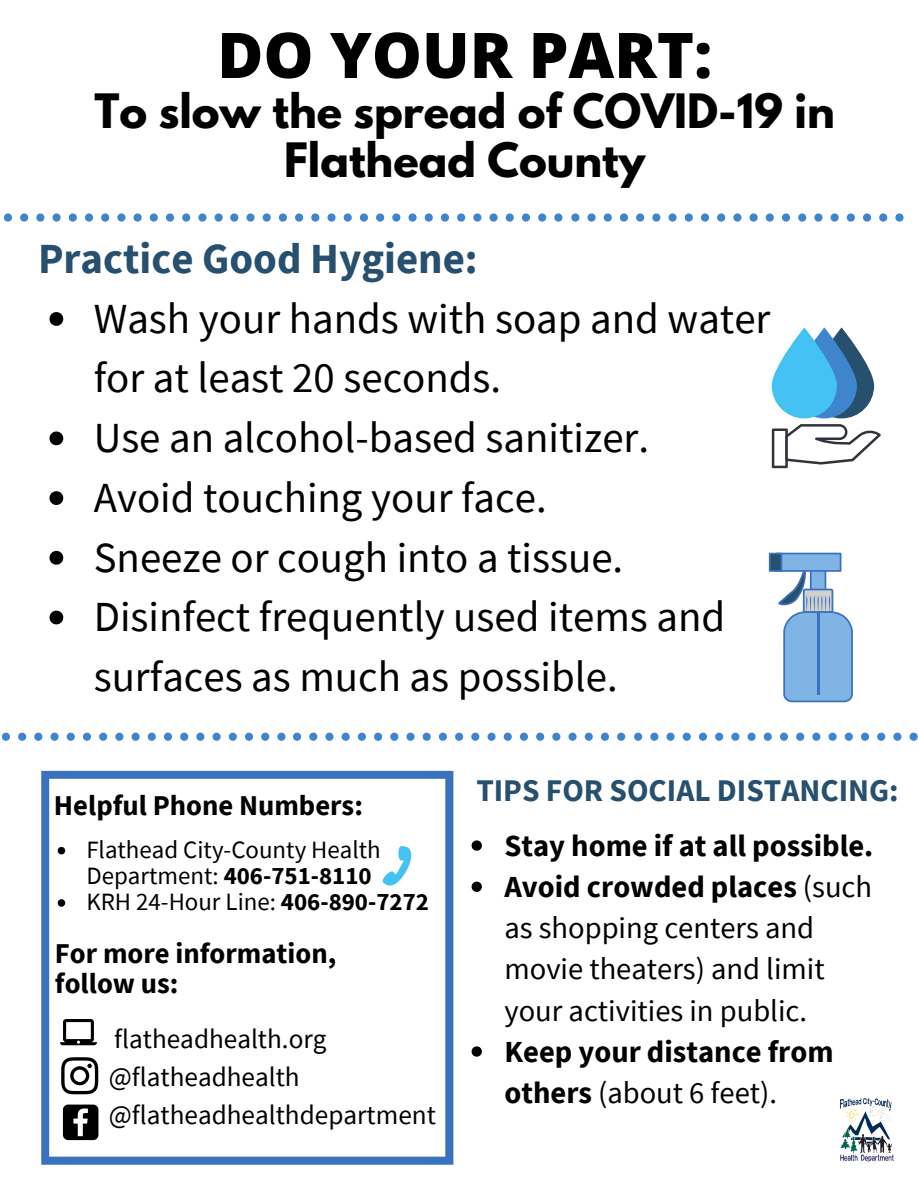
<style>
.page{position:relative;width:918px;height:1188px;background:#fff}
.page>*{position:absolute;margin:0;border:0;box-sizing:border-box;transform-origin:0 0}
.t1{font:800 63px "Open Sans";color:#000}
.t2{font:42.9px/59.7px "Source Sans Pro";color:#000}
.t3{font:700 42.9px "Source Sans Pro";color:#274f6e}
.t4{font:700 42px/49.7px "League Spartan";color:#000;text-align:center}
.t5{font:700 31.5px "Source Sans Pro";color:#274f6e}
.t6{font:30.6px/41.2px "Source Sans Pro";color:#000}
.t7{font:700 30.6px/41.2px "Source Sans Pro";color:#000}
.t8{font:700 28.65px/30.3px "Source Sans Pro";color:#000}
.t9{font:27.15px/38.1px "Source Sans Pro";color:#000}
.t10{font:24.9px/26.1px "Source Sans Pro";color:#000}
.s1{font-weight:700}
.s2{font-weight:400}
</style>
<div class="page">
<svg style="left:49px;top:312px;width:14px;height:14px"></svg>
<svg style="left:49px;top:431px;width:14px;height:14px"></svg>
<svg style="left:49px;top:491px;width:14px;height:14px"></svg>
<svg style="left:49px;top:551px;width:14px;height:14px"></svg>
<svg style="left:49px;top:611px;width:14px;height:13px"></svg>
<svg style="left:772px;top:424px;width:109px;height:44px"></svg>
<svg style="left:809px;top:327px;width:65px;height:91px;fill:#274f6e"></svg>
<svg style="left:792px;top:327px;width:65px;height:91px;background:#437db7"></svg>
<svg style="left:772px;top:327px;width:65px;height:91px;background:#5ac4f1"></svg>
<div style="left:776px;top:554px;width:65px;height:17px;background:#7fb4e5"></div>
<div style="left:776px;top:553px;width:65px;height:19px;border:2px solid #3972bf"></div>
<div style="left:770px;top:554px;width:11px;height:17px;background:#274f6e"></div>
<div style="left:769px;top:553px;width:13px;height:19px;border:2px solid #3972bf"></div>
<svg style="left:778px;top:568px;width:75px;height:134px"></svg>
<svg style="left:2px;top:733px;width:8px;height:8px"></svg>
<svg style="left:18px;top:733px;width:8px;height:8px"></svg>
<svg style="left:34px;top:733px;width:8px;height:8px"></svg>
<svg style="left:51px;top:733px;width:8px;height:8px"></svg>
<svg style="left:67px;top:733px;width:8px;height:8px"></svg>
<svg style="left:83px;top:733px;width:8px;height:8px"></svg>
<svg style="left:99px;top:733px;width:8px;height:8px"></svg>
<svg style="left:115px;top:733px;width:8px;height:8px"></svg>
<svg style="left:132px;top:733px;width:8px;height:8px"></svg>
<svg style="left:148px;top:733px;width:8px;height:8px"></svg>
<svg style="left:164px;top:733px;width:8px;height:8px"></svg>
<svg style="left:180px;top:733px;width:8px;height:8px"></svg>
<svg style="left:196px;top:733px;width:8px;height:8px"></svg>
<svg style="left:213px;top:733px;width:8px;height:8px"></svg>
<svg style="left:229px;top:733px;width:8px;height:8px"></svg>
<svg style="left:245px;top:733px;width:8px;height:8px"></svg>
<svg style="left:261px;top:733px;width:8px;height:8px"></svg>
<svg style="left:277px;top:733px;width:8px;height:8px"></svg>
<svg style="left:293px;top:733px;width:8px;height:8px"></svg>
<svg style="left:309px;top:733px;width:8px;height:8px"></svg>
<svg style="left:325px;top:733px;width:9px;height:8px"></svg>
<svg style="left:342px;top:733px;width:8px;height:8px"></svg>
<svg style="left:358px;top:733px;width:8px;height:8px"></svg>
<svg style="left:374px;top:733px;width:8px;height:8px"></svg>
<svg style="left:390px;top:733px;width:8px;height:8px"></svg>
<svg style="left:406px;top:733px;width:9px;height:8px"></svg>
<svg style="left:423px;top:733px;width:8px;height:8px"></svg>
<svg style="left:439px;top:733px;width:8px;height:8px"></svg>
<svg style="left:455px;top:733px;width:8px;height:8px"></svg>
<svg style="left:471px;top:733px;width:8px;height:8px"></svg>
<svg style="left:487px;top:733px;width:9px;height:8px"></svg>
<svg style="left:504px;top:733px;width:8px;height:8px"></svg>
<svg style="left:520px;top:733px;width:8px;height:8px"></svg>
<svg style="left:536px;top:733px;width:8px;height:8px"></svg>
<svg style="left:552px;top:733px;width:8px;height:8px"></svg>
<svg style="left:569px;top:733px;width:8px;height:8px"></svg>
<svg style="left:585px;top:733px;width:8px;height:8px"></svg>
<svg style="left:601px;top:733px;width:8px;height:8px"></svg>
<svg style="left:617px;top:733px;width:8px;height:8px"></svg>
<svg style="left:634px;top:733px;width:8px;height:8px"></svg>
<svg style="left:650px;top:733px;width:8px;height:8px"></svg>
<svg style="left:666px;top:733px;width:9px;height:8px"></svg>
<svg style="left:683px;top:733px;width:8px;height:8px"></svg>
<svg style="left:699px;top:733px;width:8px;height:8px"></svg>
<svg style="left:715px;top:733px;width:8px;height:8px"></svg>
<svg style="left:731px;top:733px;width:8px;height:8px"></svg>
<svg style="left:748px;top:733px;width:8px;height:8px"></svg>
<svg style="left:764px;top:733px;width:8px;height:8px"></svg>
<svg style="left:780px;top:733px;width:8px;height:8px"></svg>
<svg style="left:796px;top:733px;width:8px;height:8px"></svg>
<svg style="left:812px;top:733px;width:8px;height:8px"></svg>
<svg style="left:829px;top:733px;width:8px;height:8px"></svg>
<svg style="left:845px;top:733px;width:8px;height:8px"></svg>
<svg style="left:861px;top:733px;width:8px;height:8px"></svg>
<svg style="left:877px;top:733px;width:8px;height:8px"></svg>
<svg style="left:893px;top:733px;width:8px;height:8px"></svg>
<svg style="left:910px;top:733px;width:8px;height:8px"></svg>
<svg style="left:4px;top:213px;width:8px;height:9px"></svg>
<svg style="left:20px;top:213px;width:8px;height:9px"></svg>
<svg style="left:36px;top:213px;width:8px;height:9px"></svg>
<svg style="left:53px;top:213px;width:8px;height:9px"></svg>
<svg style="left:69px;top:213px;width:8px;height:9px"></svg>
<svg style="left:85px;top:213px;width:8px;height:9px"></svg>
<svg style="left:101px;top:213px;width:8px;height:9px"></svg>
<svg style="left:117px;top:213px;width:8px;height:9px"></svg>
<svg style="left:134px;top:213px;width:8px;height:9px"></svg>
<svg style="left:150px;top:213px;width:8px;height:9px"></svg>
<svg style="left:166px;top:213px;width:8px;height:9px"></svg>
<svg style="left:182px;top:213px;width:8px;height:9px"></svg>
<svg style="left:198px;top:213px;width:8px;height:9px"></svg>
<svg style="left:215px;top:213px;width:8px;height:9px"></svg>
<svg style="left:230px;top:213px;width:8px;height:9px"></svg>
<svg style="left:246px;top:213px;width:9px;height:9px"></svg>
<svg style="left:263px;top:213px;width:8px;height:9px"></svg>
<svg style="left:279px;top:213px;width:8px;height:9px"></svg>
<svg style="left:295px;top:213px;width:8px;height:9px"></svg>
<svg style="left:311px;top:213px;width:8px;height:9px"></svg>
<svg style="left:327px;top:213px;width:9px;height:9px"></svg>
<svg style="left:344px;top:213px;width:8px;height:9px"></svg>
<svg style="left:360px;top:213px;width:8px;height:9px"></svg>
<svg style="left:376px;top:213px;width:8px;height:9px"></svg>
<svg style="left:392px;top:213px;width:8px;height:9px"></svg>
<svg style="left:409px;top:213px;width:8px;height:9px"></svg>
<svg style="left:425px;top:213px;width:8px;height:9px"></svg>
<svg style="left:441px;top:213px;width:8px;height:9px"></svg>
<svg style="left:457px;top:213px;width:8px;height:9px"></svg>
<svg style="left:473px;top:213px;width:8px;height:9px"></svg>
<svg style="left:490px;top:213px;width:8px;height:9px"></svg>
<svg style="left:506px;top:213px;width:8px;height:9px"></svg>
<svg style="left:522px;top:213px;width:8px;height:9px"></svg>
<svg style="left:538px;top:213px;width:8px;height:9px"></svg>
<svg style="left:554px;top:213px;width:8px;height:9px"></svg>
<svg style="left:571px;top:213px;width:8px;height:9px"></svg>
<svg style="left:588px;top:213px;width:8px;height:9px"></svg>
<svg style="left:604px;top:213px;width:8px;height:9px"></svg>
<svg style="left:620px;top:213px;width:8px;height:9px"></svg>
<svg style="left:636px;top:213px;width:8px;height:9px"></svg>
<svg style="left:652px;top:213px;width:8px;height:9px"></svg>
<svg style="left:669px;top:213px;width:8px;height:9px"></svg>
<svg style="left:685px;top:213px;width:8px;height:9px"></svg>
<svg style="left:701px;top:213px;width:8px;height:9px"></svg>
<svg style="left:717px;top:213px;width:8px;height:9px"></svg>
<svg style="left:733px;top:213px;width:8px;height:9px"></svg>
<svg style="left:750px;top:213px;width:8px;height:9px"></svg>
<svg style="left:766px;top:213px;width:8px;height:9px"></svg>
<svg style="left:782px;top:213px;width:8px;height:9px"></svg>
<svg style="left:798px;top:213px;width:8px;height:9px"></svg>
<svg style="left:814px;top:213px;width:8px;height:9px"></svg>
<svg style="left:831px;top:213px;width:8px;height:9px"></svg>
<svg style="left:847px;top:213px;width:8px;height:9px"></svg>
<svg style="left:863px;top:213px;width:8px;height:9px"></svg>
<svg style="left:879px;top:213px;width:8px;height:9px"></svg>
<svg style="left:895px;top:213px;width:9px;height:9px"></svg>
<svg style="left:41px;top:771px;width:412px;height:394px"></svg>
<svg style="left:58px;top:847px;width:7px;height:7px"></svg>
<svg style="left:58px;top:899px;width:7px;height:8px"></svg>
<svg style="left:61px;top:1057px;width:37px;height:37px"></svg>
<svg style="left:63px;top:1105px;width:35px;height:35px"></svg>
<svg style="left:60px;top:1019px;width:37px;height:26px"></svg>
<svg style="left:374px;top:844px;width:45px;height:44px"></svg>
<img style="left:839px;top:1098px;width:55px;height:65px">
<svg style="left:472px;top:840px;width:10px;height:11px"></svg>
<svg style="left:472px;top:882px;width:10px;height:10px"></svg>
<svg style="left:472px;top:1046px;width:10px;height:11px"></svg>
<h1 class="t1" style="left:217px;top:11px;width:497px">DO YOUR PART:</h1>
<p class="t4" style="left:95px;top:91px;width:742px">To slow the spread of COVID-19 in<br>Flathead County</p>
<p class="t3" style="left:38px;top:231px;width:441px">Practice Good Hygiene:</p>
<p class="t2" style="left:94px;top:288px;width:678px">Wash your hands with soap and water for at least 20 seconds.<br>Use an alcohol-based sanitizer.<br>Avoid touching your face.<br>Sneeze or cough into a tissue.<br>Disinfect frequently used items and surfaces as much as possible.</p>
<p class="t8" style="left:54px;top:789px;width:310px">Helpful Phone Numbers:</p>
<p class="t10" style="left:86px;top:836px;width:344px">Flathead City-County Health<br>Department: <span class="s1">406-751-8110<br></span>KRH 24-Hour Line: <span class="s1">406-890-7272</span></p>
<p class="t8" style="left:55px;top:938px;width:283px">For more information, follow us:</p>
<p class="t9" style="left:109px;top:1019px;width:329px">flatheadhealth.org @flatheadhealth @flatheadhealthdepartment</p>
<p class="t5" style="left:476px;top:770px;width:424px">TIPS FOR SOCIAL DISTANCING:</p>
<p class="t6" style="left:504px;top:824px;width:371px"><span class="s1">Stay home if at all possible.<br>Avoid crowded places</span> (such as shopping centers and movie theaters) and limit your activities in public.</p>
<p class="t7" style="left:504px;top:1030px;width:331px">Keep your distance from others <span class="s2">(about 6 feet).</span></p>
</div>
